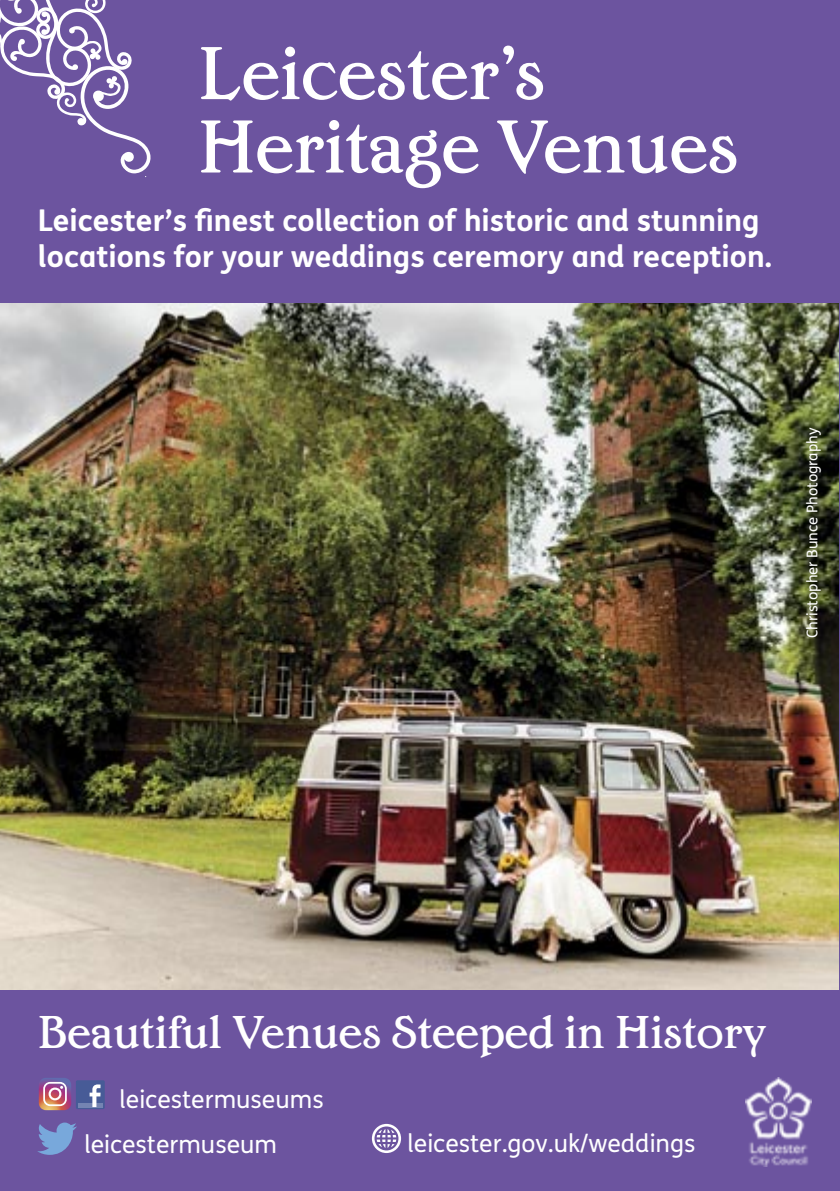
<style>
.page{position:relative;width:840px;height:1191px;background:#fff}
.page>*{position:absolute;margin:0;border:0;box-sizing:border-box;transform-origin:0 0}
.t1{font:78px "Edwardian Medium Plain";color:#fff}
.t2{font:48px "Edwardian Medium Plain";color:#fff}
.t3{font:700 30px/36px "FS Me";color:#fff}
.t4{font:24.8px "FS Me";color:#fff}
.t5{font:14.8px "FS Me";color:#fff}
</style>
<div class="page">
<img style="left:839px;top:0;width:1px;height:1190px">
<div style="left:0;top:0;width:839px;height:1190px;background:#6c549f"></div>
<img style="left:745px;top:1077px;width:65px;height:89px">
<svg style="left:0;top:0;width:151px;height:174px"></svg>
<img style="left:0;top:304px;width:838px;height:685px">
<div style="left:76px;top:1080px;width:29px;height:29px;background:#475b97;border-radius:2px"></div>
<hr style="left:78px;top:1103px;width:25px;height:4px;background:#7484b2">
<svg style="left:89px;top:1084px;width:11px;height:23px"></svg>
<svg style="left:37px;top:1122px;width:40px;height:32px"></svg>
<svg style="left:39px;top:1077px;width:32px;height:33px"></svg>
<div style="left:43px;top:1082px;width:24px;height:24px;border:2px solid #fefefe;border-radius:6px"></div>
<div style="left:49px;top:1087px;width:12px;height:13px;border:2px solid #fefefe;border-radius:50%"></div>
<svg style="left:371px;top:1123px;width:30px;height:30px"></svg>
<p class="t1" style="left:198px;top:43px;width:348px">Leicester’s</p>
<p class="t1" style="left:198px;top:117px;width:541px">Heritage Venues</p>
<p class="t3" style="left:38px;top:205px;width:735px">Leicester’s finest collection of historic and stunning locations for your weddings ceremory and reception.</p>
<p class="t5" style="left:806px;top:638px;width:212px;rotate:-90deg">Christopher Bunce Photography</p>
<p class="t2" style="left:38px;top:1013px;width:729px">Beautiful Venues Steeped in History</p>
<p class="t4" style="left:119px;top:1089px;width:205px">leicestermuseums</p>
<p class="t4" style="left:84px;top:1134px;width:194px">leicestermuseum</p>
<p class="t4" style="left:407px;top:1134px;width:289px">leicester.gov.uk/weddings</p>
</div>
